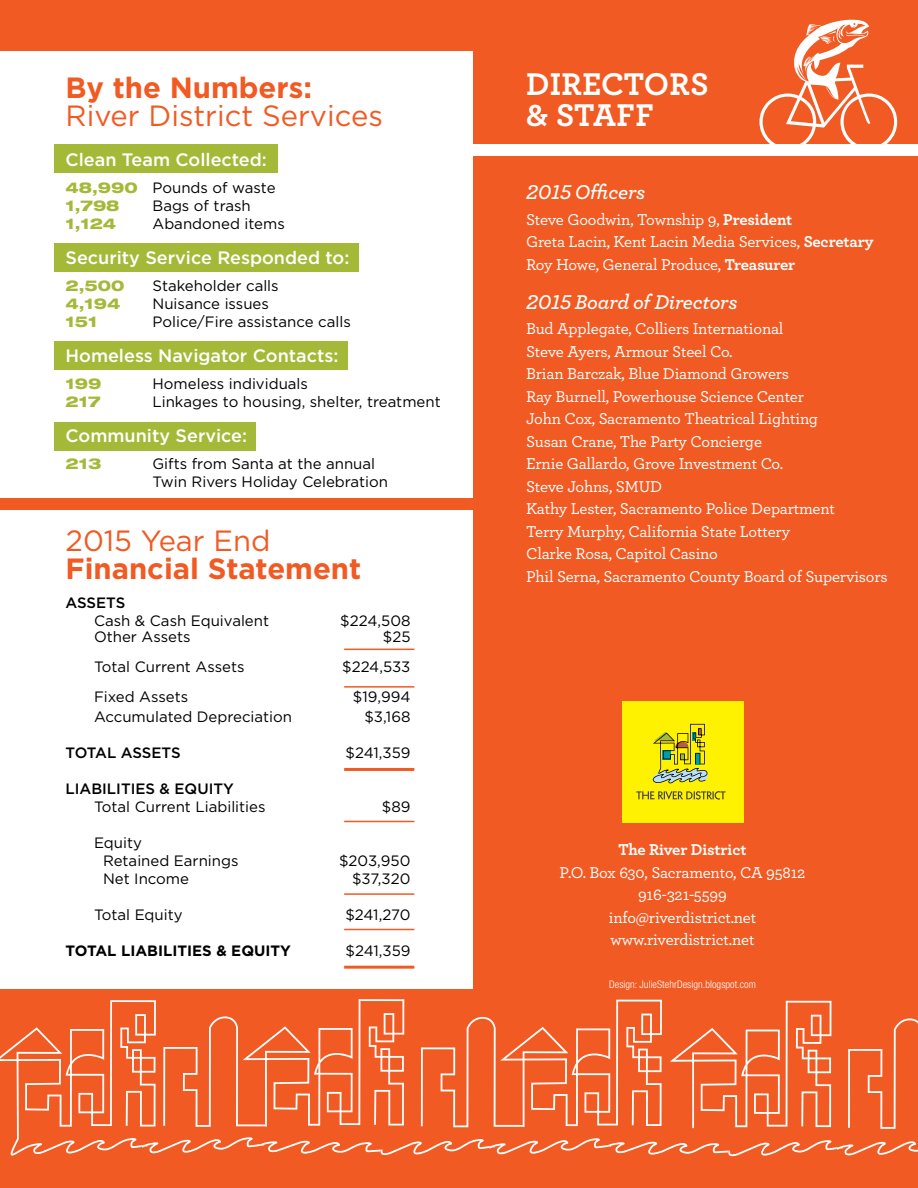
<style>
.page{position:relative;width:918px;height:1188px;background:#f15a22}
.page>*{position:absolute;margin:0;border:0;box-sizing:border-box;transform-origin:0 0}
.t1{font:700 33px/31.5px "Archer";letter-spacing:.01em;color:#fff}
.t2{font:29.25px "Gotham";color:#f15a22}
.t3{font:700 29.25px "Gotham";color:#f15a22}
.t4{font:21px "Archer Semibold LF Italic";letter-spacing:-.01em;color:#fff}
.t5{font:500 18px "Gotham";color:#fff}
.t6{font:500 16.5px/22.5px "Archer";letter-spacing:-.01em;color:#fff}
.t7{font:700 16.5px "Archer";color:#fff}
.t8{font:15px/18px "Gotham";color:#000}
.t9{font:500 15px "Gotham";color:#000}
.t10{font:800 expanded 15px "Helvetica Neue";color:#a5b939}
.t11{font:700 15px "Gotham";color:#000}
.t12{font:300 condensed 10.5px "Helvetica Neue";letter-spacing:.005em;color:#fff}
.s1{font-family:"Helvetica Neue";font-weight:800;font-stretch:expanded;color:#a5b939}
.s2{font-weight:700}
</style>
<div class="page">
<div style="left:0;top:510px;width:473px;height:479px;background:#fff"></div>
<div style="left:0;top:52px;width:473px;height:446px;background:#fff"></div>
<div style="left:54px;top:243px;width:304px;height:29px;background:#a5b939"></div>
<div style="left:54px;top:422px;width:202px;height:28px;background:#a5b939"></div>
<hr style="left:344px;top:649px;width:70px;height:1px;background:#f15a22">
<hr style="left:344px;top:686px;width:70px;height:2px;background:#f15a22">
<hr style="left:344px;top:768px;width:70px;height:3px;background:#f15a22">
<hr style="left:344px;top:821px;width:70px;height:1px;background:#f15a22">
<hr style="left:344px;top:893px;width:70px;height:2px;background:#f15a22">
<hr style="left:344px;top:929px;width:70px;height:1px;background:#f15a22">
<hr style="left:344px;top:966px;width:70px;height:3px;background:#f15a22">
<svg style="left:759px;top:19px;width:138px;height:125px"></svg>
<svg style="left:0;top:999px;width:918px;height:157px"></svg>
<div style="left:0;top:144px;width:918px;height:12px;background:#fff"></div>
<div style="left:54px;top:145px;width:223px;height:28px;background:#a5b939"></div>
<div style="left:54px;top:341px;width:293px;height:28px;background:#a5b939"></div>
<div style="left:622px;top:701px;width:121px;height:121px;background:#fff200"></div>
<svg style="left:652px;top:724px;width:56px;height:60px"></svg>
<svg style="left:636px;top:791px;width:90px;height:9px"></svg>
<h2 class="t3" style="left:66px;top:68px;width:248px">By the N umbers:</h2>
<h2 class="t2" style="left:66px;top:97px;width:319px">River District Services</h2>
<p class="t5" style="left:66px;top:148px;width:203px">Clean Team Collected:</p>
<p class="t8" style="left:66px;top:178px;width:212px"><span class="s1">48,990</span> Pounds of waste</p>
<p class="t10" style="left:66px;top:196px;width:56px">1,798</p>
<p class="t8" style="left:153px;top:196px;width:100px">Bags of trash</p>
<p class="t10" style="left:66px;top:214px;width:52px">1,124</p>
<p class="t8" style="left:153px;top:214px;width:134px">Abandoned items</p>
<p class="t5" style="left:66px;top:246px;width:285px">Security Service Responded to:</p>
<p class="t10" style="left:66px;top:276px;width:61px">2,500</p>
<p class="t8" style="left:153px;top:276px;width:128px">Stakeholder calls</p>
<p class="t10" style="left:66px;top:294px;width:56px">4,194</p>
<p class="t8" style="left:153px;top:294px;width:118px">Nuisance issues</p>
<p class="t10" style="left:66px;top:312px;width:33px">151</p>
<p class="t8" style="left:153px;top:312px;width:200px">Police/Fire assistance calls</p>
<p class="t5" style="left:66px;top:344px;width:275px">Homeless Navigator Contacts:</p>
<p class="t10" style="left:66px;top:374px;width:37px">199</p>
<p class="t8" style="left:153px;top:374px;width:157px">Homeless individuals</p>
<p class="t10" style="left:66px;top:392px;width:36px">217</p>
<p class="t8" style="left:153px;top:392px;width:290px">Linkages to housing, shelter, treatment</p>
<p class="t5" style="left:66px;top:424px;width:183px">Community Service:</p>
<p class="t10" style="left:66px;top:454px;width:37px">213</p>
<p class="t8" style="left:153px;top:454px;width:237px">Gifts from Santa at the annual<br>Twin Rivers Holiday Celebration</p>
<h2 class="t2" style="left:66px;top:522px;width:207px">2015 Year End</h2>
<h2 class="t3" style="left:66px;top:549px;width:297px">Financial Statement</h2>
<p class="t9" style="left:66px;top:592px;width:61px">ASSETS</p>
<p class="t8" style="left:94px;top:611px;width:177px">Cash &amp; Cash Equivalent</p>
<p class="t8" style="left:340px;top:611px;width:72px">$224,508</p>
<p class="t8" style="left:94px;top:627px;width:98px">Other Assets</p>
<p class="t8" style="left:383px;top:627px;width:29px">$25</p>
<p class="t8" style="left:94px;top:657px;width:152px">Total Current Assets</p>
<p class="t8" style="left:342px;top:657px;width:70px">$224,533</p>
<p class="t8" style="left:94px;top:687px;width:96px">Fixed Assets</p>
<p class="t8" style="left:353px;top:687px;width:59px">$19,994</p>
<p class="t8" style="left:94px;top:707px;width:200px">Accumulated Depreciation</p>
<p class="t8" style="left:364px;top:707px;width:48px">$3,168</p>
<p class="t9" style="left:66px;top:742px;width:117px">TOTAL ASSETS</p>
<p class="t8" style="left:346px;top:743px;width:66px">$241,359</p>
<p class="t9" style="left:66px;top:778px;width:170px">LIABILITIES &amp; EQUITY</p>
<p class="t8" style="left:94px;top:797px;width:173px">Total Current Liabilities</p>
<p class="t8" style="left:382px;top:797px;width:30px">$89</p>
<p class="t8" style="left:103px;top:833px;width:137px;text-indent:-9px">Equity<br>Retained Earnings</p>
<p class="t8" style="left:339px;top:851px;width:73px">$203,950</p>
<p class="t8" style="left:103px;top:869px;width:88px">Net Income</p>
<p class="t8" style="left:352px;top:869px;width:60px">$37,320</p>
<p class="t8" style="left:94px;top:905px;width:90px">Total Equity</p>
<p class="t8" style="left:345px;top:905px;width:67px">$241,270</p>
<p class="t11" style="left:66px;top:940px;width:12px">TOT</p>
<p class="t11" style="left:95px;top:940px;width:61px">AL LIABILITIES</p>
<p class="t11" style="left:216px;top:940px;width:76px">&amp; EQUITY</p>
<p class="t8" style="left:346px;top:941px;width:66px">$241,359</p>
<h1 class="t1" style="left:526px;top:67px;width:184px">Directors &amp; Staff</h1>
<p class="t4" style="left:526px;top:179px;width:121px">2015 Officers</p>
<p class="t6" style="left:526px;top:208px;width:349px">Steve Goodwin, Township 9, <span class="s2">President<br></span>Greta Lacin, Kent Lacin Media Services, <span class="s2">Secretary<br></span>Roy Howe, General Produce, <span class="s2">Treasurer</span></p>
<p class="t4" style="left:526px;top:289px;width:213px">2015 Board of Directors</p>
<p class="t6" style="left:526px;top:317px;width:363px">Bud Applegate, Colliers International<br>Steve Ayers, Armour Steel Co.<br>Brian Barczak, Blue Diamond Growers<br>Ray Burnell, Powerhouse Science Center<br>John Cox, Sacramento Theatrical Lighting<br>Susan Crane, The Party Concierge<br>Ernie Gallardo, Grove Investment Co.<br>Steve Johns, SMUD<br>Kathy Lester, Sacramento Police Department<br>Terry Murphy, California State Lottery<br>Clarke Rosa, Capitol Casino<br>Phil Serna, Sacramento County Board of Supervisors</p>
<p class="t7" style="left:619px;top:840px;width:130px">The River District</p>
<p class="t6" style="left:560px;top:861px;width:247px;text-align:center">P.O. Box 630, Sacramento, CA 95812<br>916-321-5599<br>info@riverdistrict.net www.riverdistrict.net</p>
<p class="t12" style="left:609px;top:978px;width:148px">Design: JulieStehrDesign.blogspot.com</p>
</div>
